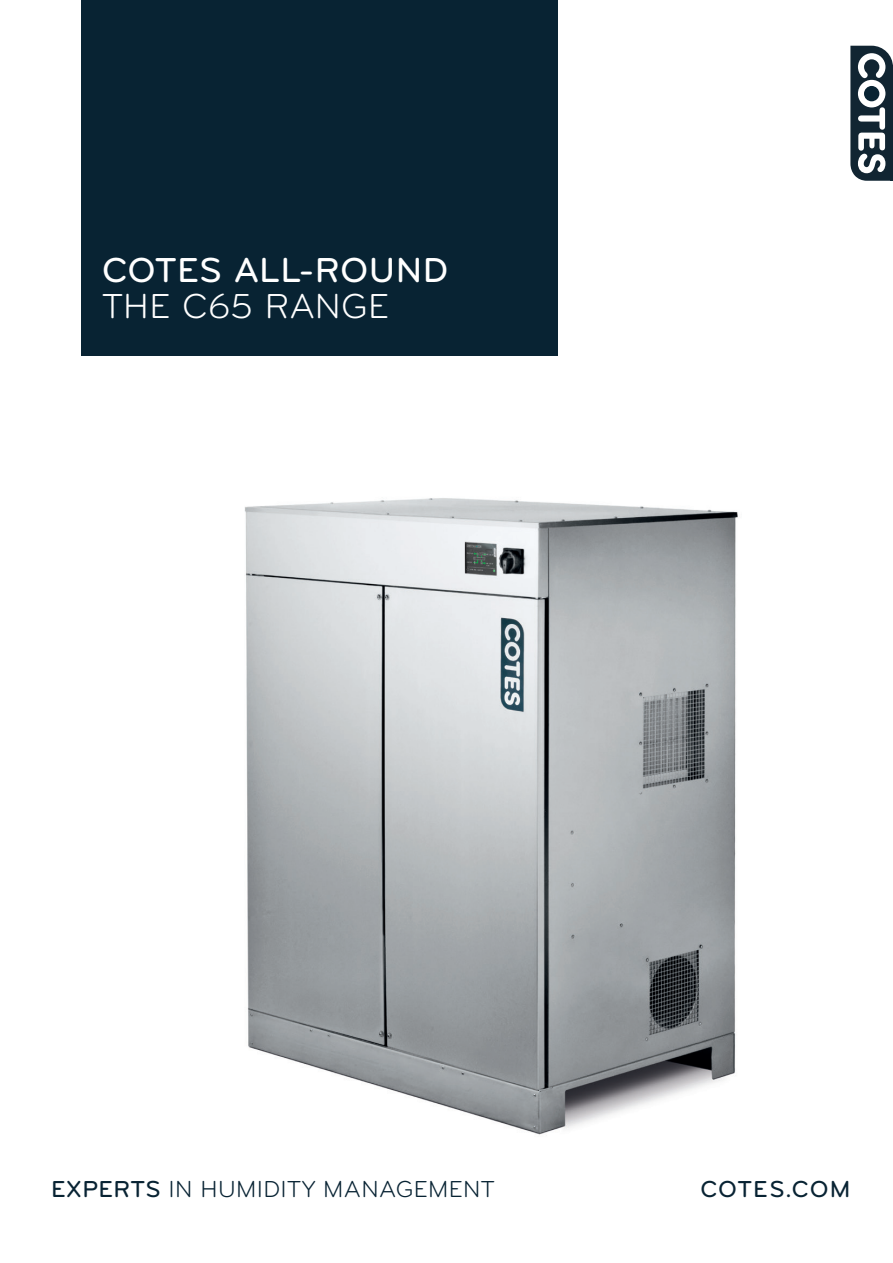
<style>
.page{position:relative;width:893px;height:1263px;background:#fff}
.page>*{position:absolute;margin:0;border:0;box-sizing:border-box;transform-origin:0 0}
.COTES_Headline_24{font:36px "Bryant Medium Alternate";letter-spacing:.005em;color:#fff}
.COTES_Headline_24-2{font:36px "Bryant Regular Alternate";letter-spacing:.005em;color:#fff}
.COTES_Headline_16{font:24px "Bryant Regular Alternate";letter-spacing:.015em;color:#082333}
.COTES_Headline_16-2{font:24px "Bryant Medium Alternate";letter-spacing:.045em;color:#082333}
.s1{font-family:"Bryant";font-weight:500}
</style>
<div class="page">
<img style="left:81px;top:355px;width:657px;height:780px">
<svg style="left:850px;top:46px;width:43px;height:135px"></svg>
<div style="left:81px;top:0;width:477px;height:355px;background:#082333"></div>
<p class="COTES_Headline_24" style="left:102px;top:248px;width:348px">COTES ALL-ROUND</p>
<p class="COTES_Headline_24-2" style="left:102px;top:285px;width:288px">THE C65 RANGE</p>
<p class="COTES_Headline_16" style="left:51px;top:1175px;width:445px"><span class="s1">EXPERTS</span> IN HUMIDITY MANAGEMENT</p>
<p class="COTES_Headline_16-2" style="left:700px;top:1175px;width:152px">COTES.COM</p>
</div>
